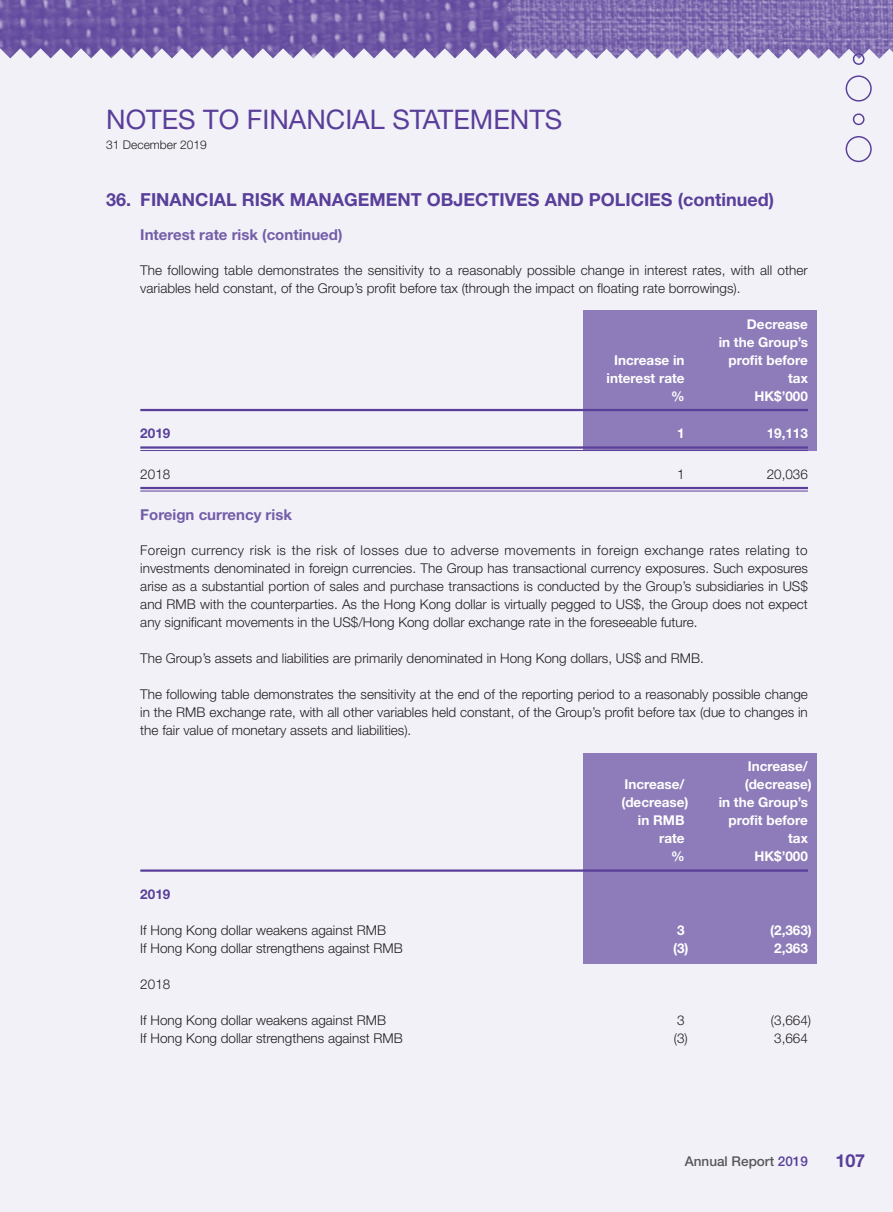
<style>
.page{position:relative;width:893px;height:1212px;background:#f2f1f8}
.page>*{position:absolute;margin:0;border:0;box-sizing:border-box;transform-origin:0 0}
.t1{font:27px "Helvetica Neue LT Std";color:#593f99}
.t2{font:700 18px "Helvetica Neue LT Std";color:#593f99}
.t3{font:700 15px "Helvetica Neue LT Std";color:#735da8}
.t4{font:300 13.5px/18px "Helvetica Neue LT Std";color:#231f20;text-align:justify}
.t5{font:700 13.5px/18px "Helvetica Neue LT Std";color:#fff;text-align:right}
.t6{font:500 13.5px "Helvetica Neue LT Std";color:#57585a}
.t7{font:700 13.5px "Helvetica Neue LT Std";color:#593f99}
.t8{font:300 12px "Helvetica Neue LT Std";color:#231f20}
.s1{color:#593f99}
</style>
<div class="page">
<img style="left:1px;top:0;width:503px;height:58px">
<img style="left:0;top:0;width:1px;height:49px">
<img style="left:504px;top:0;width:389px;height:59px">
<svg style="left:845px;top:52px;width:27px;height:111px"></svg>
<div style="left:583px;top:753px;width:233px;height:210px;background:#8d7cb9"></div>
<div style="left:583px;top:310px;width:233px;height:141px;background:#8d7cb9"></div>
<hr style="left:140px;top:409px;width:668px;height:2px;background:#593f99">
<hr style="left:140px;top:446px;width:668px;height:3px;background:#593f99">
<hr style="left:140px;top:450px;width:668px;height:1px;background:#593f99">
<hr style="left:140px;top:487px;width:668px;height:2px;background:#593f99">
<hr style="left:140px;top:491px;width:668px;height:1px;background:#593f99">
<hr style="left:140px;top:869px;width:668px;height:3px;background:#593f99">
<h1 class="t1" style="left:106px;top:103px;width:458px">NOTES TO FINANCIAL STATEMENTS</h1>
<p class="t8" style="left:106px;top:138px;width:102px">31 December 2019</p>
<h2 class="t2" style="left:106px;top:189px;width:669px">36. FINANCIAL RISK MANAGEMENT OBJECTIVES AND POLICIES (continued)</h2>
<p class="t3" style="left:140px;top:225px;width:204px">Interest rate risk (continued)</p>
<p class="t4" style="left:140px;top:260px;width:669px">The following table demonstrates the sensitivity to a reasonably possible change in interest rates, with all other variables held constant, of the Group’s profit before tax (through the impact on floating rate borrowings).</p>
<p class="t5" style="left:719px;top:314px;width:91px">Decrease<br>in the Group’s</p>
<p class="t5" style="left:614px;top:350px;width:72px">Increase in</p>
<p class="t5" style="left:728px;top:350px;width:81px">profit before</p>
<p class="t5" style="left:607px;top:368px;width:80px">interest rate</p>
<p class="t5" style="left:788px;top:368px;width:21px">tax</p>
<p class="t5" style="left:671px;top:386px;width:15px">%</p>
<p class="t5" style="left:754px;top:386px;width:55px">HK$’000</p>
<p class="t7" style="left:140px;top:425px;width:32px">2019</p>
<p class="t5" style="left:677px;top:424px;width:9px">1</p>
<p class="t5" style="left:767px;top:424px;width:43px">19,113</p>
<p class="t4" style="left:140px;top:464px;width:32px">2018</p>
<p class="t4" style="left:677px;top:464px;width:9px">1</p>
<p class="t4" style="left:767px;top:464px;width:43px">20,036</p>
<p class="t3" style="left:140px;top:506px;width:153px">Foreign currency risk</p>
<p class="t4" style="left:140px;top:541px;width:669px">Foreign currency risk is the risk of losses due to adverse movements in foreign exchange rates relating to investments denominated in foreign currencies. The Group has transactional currency exposures. Such exposures arise as a substantial portion of sales and purchase transactions is conducted by the Group’s subsidiaries in US$ and RMB with the counterparties. As the Hong Kong dollar is virtually pegged to US$, the Group does not expect any significant movements in the US$/Hong Kong dollar exchange rate in the foreseeable future.</p>
<p class="t4" style="left:140px;top:649px;width:565px">The Group’s assets and liabilities are primarily denominated in Hong Kong dollars, US$ and RMB.</p>
<p class="t4" style="left:140px;top:685px;width:669px">The following table demonstrates the sensitivity at the end of the reporting period to a reasonably possible change in the RMB exchange rate, with all other variables held constant, of the Group’s profit before tax (due to changes in the fair value of monetary assets and liabilities).</p>
<p class="t5" style="left:748px;top:757px;width:62px">Increase/</p>
<p class="t5" style="left:624px;top:775px;width:62px">Increase/</p>
<p class="t5" style="left:745px;top:775px;width:69px">(decrease)</p>
<p class="t5" style="left:621px;top:793px;width:69px">(decrease)</p>
<p class="t5" style="left:719px;top:793px;width:91px">in the Group’s</p>
<p class="t5" style="left:638px;top:811px;width:48px">in RMB</p>
<p class="t5" style="left:728px;top:811px;width:81px">profit before</p>
<p class="t5" style="left:659px;top:829px;width:27px">rate</p>
<p class="t5" style="left:788px;top:829px;width:21px">tax</p>
<p class="t5" style="left:671px;top:847px;width:15px">%</p>
<p class="t5" style="left:754px;top:847px;width:55px">HK$’000</p>
<p class="t7" style="left:140px;top:885px;width:32px">2019</p>
<p class="t4" style="left:140px;top:920px;width:247px">If Hong Kong dollar weakens against RMB</p>
<p class="t5" style="left:677px;top:920px;width:9px">3</p>
<p class="t5" style="left:770px;top:920px;width:43px">(2,363)</p>
<p class="t4" style="left:140px;top:938px;width:264px">If Hong Kong dollar strengthens against RMB</p>
<p class="t5" style="left:673px;top:938px;width:17px">(3)</p>
<p class="t5" style="left:774px;top:938px;width:35px">2,363</p>
<p class="t4" style="left:140px;top:974px;width:32px">2018</p>
<p class="t4" style="left:140px;top:1010px;width:247px">If Hong Kong dollar weakens against RMB</p>
<p class="t4" style="left:677px;top:1010px;width:9px">3</p>
<p class="t4" style="left:771px;top:1010px;width:42px">(3,664)</p>
<p class="t4" style="left:140px;top:1028px;width:264px">If Hong Kong dollar strengthens against RMB</p>
<p class="t4" style="left:674px;top:1028px;width:16px">(3)</p>
<p class="t4" style="left:774px;top:1028px;width:35px">3,664</p>
<p class="t6" style="left:685px;top:1153px;width:125px">Annual Report <span class="s1">2019</span></p>
<h2 class="t2" style="left:836px;top:1149px;width:31px">107</h2>
</div>
